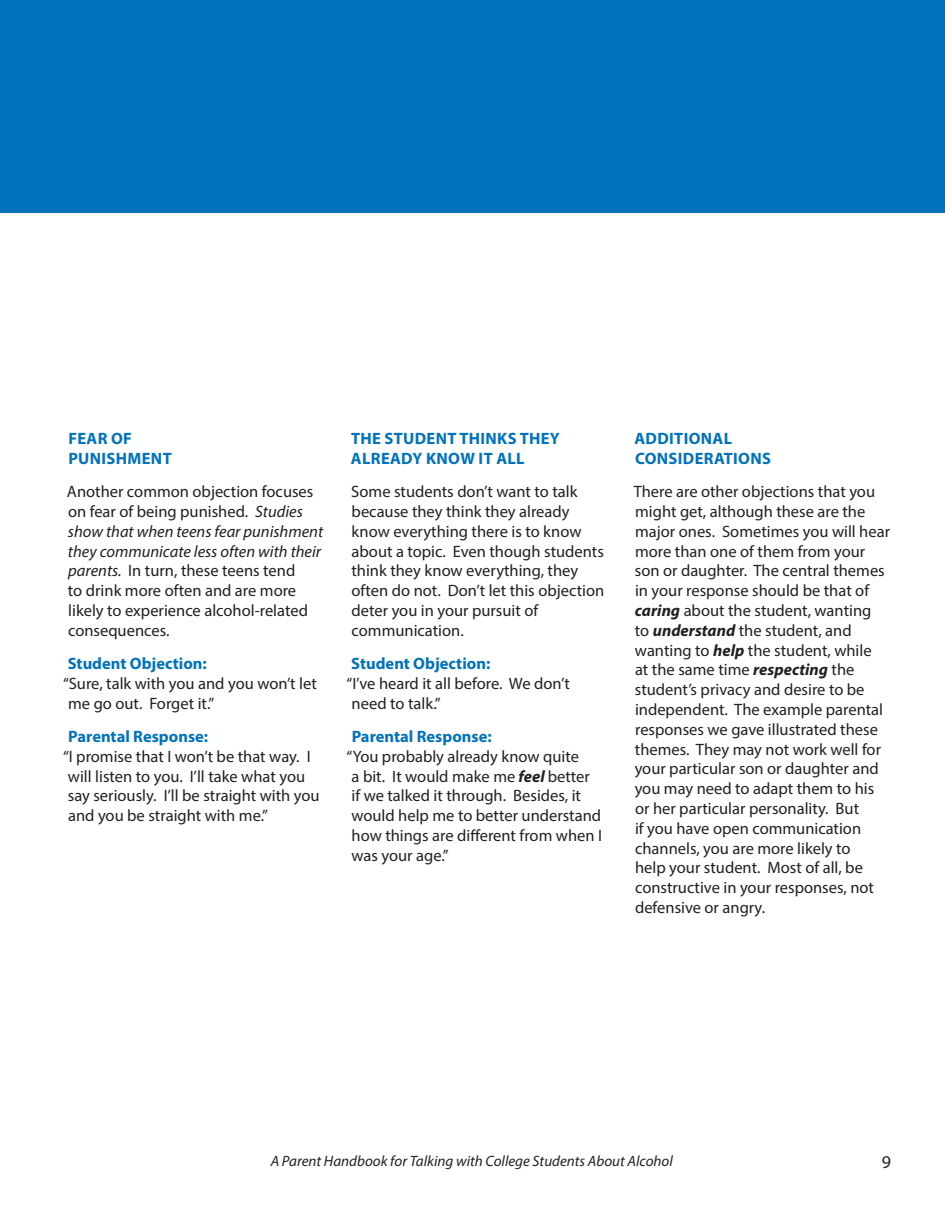
<style>
.page{position:relative;width:945px;height:1215px;background:#fff}
.page>*{position:absolute;margin:0;border:0;box-sizing:border-box;transform-origin:0 0}
.t1{font:18px "Myriad Pro";color:#231f20}
.Body{font:16.5px/19.8px "Myriad Pro";color:#231f20}
.Body-2{font:700 16.5px/19.8px "Myriad Pro";letter-spacing:.015em;color:#0072bc}
.t2{font:italic 15px "Myriad Pro";color:#231f20}
.s1{font-style:italic}
.s2{font-weight:700;font-style:italic}
</style>
<div class="page">
<div style="left:14px;top:0;width:931px;height:212px;background:#0072bc"></div>
<div style="left:0;top:0;width:14px;height:212px;background:#0072bc"></div>
<p class="Body-2" style="left:68px;top:428px;width:105px">FEAR OF<br>PUNISHMENT</p>
<p class="Body" style="left:67px;top:481px;width:258px">Another common objection focuses on fear of being punished. <span class="s1">Studies show that when teens fear punishment they communicate less often with their parents.</span> In turn, these teens tend<br>to drink more often and are more likely to experience alcohol-related consequences.</p>
<p class="Body-2" style="left:68px;top:653px;width:141px">Student Objection:</p>
<p class="Body" style="left:63px;top:673px;width:255px">“Sure, talk with you and you won’t let</p>
<p class="Body" style="left:68px;top:693px;width:148px">me go out. Forget it.”</p>
<p class="Body-2" style="left:68px;top:726px;width:141px">Parental Response:</p>
<p class="Body" style="left:63px;top:746px;width:249px">“I promise that I won’t be that way. I</p>
<p class="Body" style="left:68px;top:766px;width:239px">will listen to you. I’ll take what you</p>
<p class="Body" style="left:68px;top:786px;width:253px">say seriously. I’ll be straight with you</p>
<p class="Body" style="left:68px;top:805px;width:202px">and you be straight with me.”</p>
<p class="Body-2" style="left:351px;top:428px;width:210px">THE STUDENT THINKS THEY<br>ALREADY KNOW IT ALL</p>
<p class="Body" style="left:351px;top:481px;width:254px">Some students don’t want to talk because they think they already know everything there is to know about a topic. Even though students think they know everything, they often do not. Don’t let this objection deter you in your pursuit of communication.</p>
<p class="Body-2" style="left:351px;top:653px;width:141px">Student Objection:</p>
<p class="Body" style="left:347px;top:673px;width:225px">“I’ve heard it all before. We don’t</p>
<p class="Body" style="left:352px;top:693px;width:91px">need to talk.”</p>
<p class="Body-2" style="left:352px;top:726px;width:141px">Parental Response:</p>
<p class="Body" style="left:347px;top:746px;width:234px">“You probably already know quite</p>
<p class="Body" style="left:352px;top:766px;width:240px">a bit. It would make me <span class="s2">feel</span> better</p>
<p class="Body" style="left:352px;top:786px;width:231px">if we talked it through. Besides, it</p>
<p class="Body" style="left:351px;top:805px;width:251px">would help me to better understand</p>
<p class="Body" style="left:352px;top:825px;width:252px">how things are different from when I</p>
<p class="Body" style="left:351px;top:845px;width:99px">was your age.”</p>
<p class="Body-2" style="left:634px;top:428px;width:138px">ADDITIONAL<br>CONSIDERATIONS</p>
<p class="Body" style="left:634px;top:481px;width:258px">There are other objections that you might get, although these are the major ones. Sometimes you will hear more than one of them from your son or daughter. The central themes in your response should be that of <span class="s2">caring</span> about the student, wanting<br>to <span class="s2">understand</span> the student, and wanting to <span class="s2">help</span> the student, while<br>at the same time <span class="s2">respecting</span> the student’s privacy and desire to be independent. The example parental responses we gave illustrated these themes. They may not work well for your particular son or daughter and you may need to adapt them to his or her particular personality. But<br>if you have open communication channels, you are more likely to<br>help your student. Most of all, be constructive in your responses, not defensive or angry.</p>
<p class="t2" style="left:271px;top:1151px;width:404px">A Parent Handbook for Talking with College Students About Alcohol</p>
<p class="t1" style="left:882px;top:1151px;width:11px">9</p>
</div>
